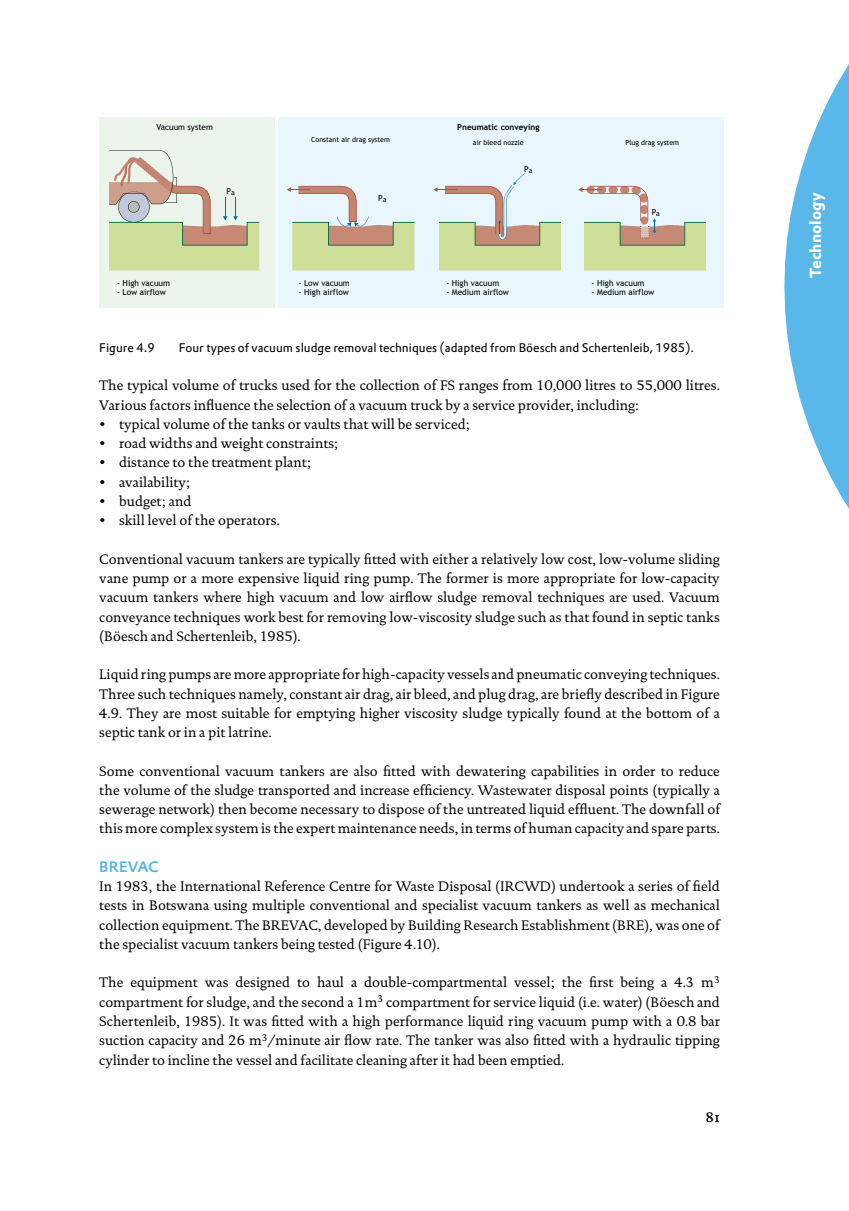
<style>
.page{position:relative;width:849px;height:1211px;background:#fff}
.page>*{position:absolute;margin:0;border:0;box-sizing:border-box;transform-origin:0 0}
.t1{font:700 15.75px "DTL Prokyon TOT";color:#fff}
.t2{font:500 14.88px "DTL Prokyon TOT";letter-spacing:.005em;color:#51b5e8}
.t3{font:14px/19.2px "DTL Documenta";color:#000;text-align:justify}
.t4{font:700 14px "DTL Documenta SP Semi";color:#000}
.t5{font:12.25px "DTL Prokyon TOT";color:#000}
.t6{font:8.22px "Trebuchet MS";color:#000}
.t7{font:700 8.22px "Trebuchet MS";color:#000}
.t8{font:7.17px "Trebuchet MS";color:#000}
</style>
<div class="page">
<svg style="left:784px;top:66px;width:64px;height:441px;fill:#59b8e9"></svg>
<div style="left:99px;top:117px;width:175px;height:190px;background:#ebf5ec"></div>
<div style="left:278px;top:117px;width:445px;height:190px;background:#eaf6fe"></div>
<svg style="left:109px;top:150px;width:150px;height:120px"></svg>
<svg style="left:287px;top:186px;width:127px;height:84px"></svg>
<svg style="left:433px;top:173px;width:128px;height:97px"></svg>
<svg style="left:578px;top:186px;width:127px;height:84px"></svg>
<p class="t6" style="left:156px;top:123px;width:58px">Vacuum system</p>
<p class="t7" style="left:457px;top:122px;width:84px">Pneumatic conveying</p>
<p class="t8" style="left:311px;top:135px;width:80px">Constant air drag system</p>
<p class="t8" style="left:473px;top:138px;width:52px">air bleed nozzle</p>
<p class="t8" style="left:625px;top:138px;width:55px">Plug drag system</p>
<p class="t6" style="left:117px;top:278px;width:54px">- High vacuum</p>
<p class="t6" style="left:117px;top:288px;width:50px">- Low airflow</p>
<p class="t6" style="left:226px;top:186px;width:10px">P<sub>a</sub></p>
<p class="t6" style="left:378px;top:193px;width:10px">P<sub>a</sub></p>
<p class="t6" style="left:298px;top:278px;width:53px">- Low vacuum</p>
<p class="t6" style="left:298px;top:288px;width:52px">- High airflow</p>
<p class="t6" style="left:524px;top:164px;width:10px">P<sub>a</sub></p>
<p class="t6" style="left:446px;top:278px;width:54px">- High vacuum</p>
<p class="t6" style="left:446px;top:288px;width:64px">- Medium airflow</p>
<p class="t6" style="left:651px;top:207px;width:10px">P<sub>a</sub></p>
<p class="t6" style="left:591px;top:278px;width:54px">- High vacuum</p>
<p class="t6" style="left:591px;top:288px;width:64px">- Medium airflow</p>
<p class="t5" style="left:99px;top:340px;width:57px">Figure 4.9</p>
<p class="t5" style="left:179px;top:340px;width:516px">Four types of vacuum sludge removal techniques (adapted from Böesch and Schertenleib, 1985).</p>
<p class="t3" style="left:99px;top:376px;width:622px">The typical volume of trucks used for the collection of FS ranges from 10,000 litres to 55,000 litres.<br>Various factors influence the selection of a vacuum truck by a service provider, including:</p>
<p class="t3" style="left:99px;top:414px;width:372px">• typical volume of the tanks or vaults that will be serviced;</p>
<p class="t3" style="left:99px;top:434px;width:240px">• road widths and weight constraints;</p>
<p class="t3" style="left:99px;top:453px;width:213px">• distance to the treatment plant;</p>
<p class="t3" style="left:99px;top:472px;width:93px">• availability;</p>
<p class="t3" style="left:99px;top:491px;width:94px">• budget; and</p>
<p class="t3" style="left:99px;top:511px;width:182px">• skill level of the operators.</p>
<p class="t3" style="left:99px;top:549px;width:622px">Conventional vacuum tankers are typically fitted with either a relatively low cost, low-volume sliding vane pump or a more expensive liquid ring pump. The former is more appropriate for low-capacity vacuum tankers where high vacuum and low airflow sludge removal techniques are used. Vacuum conveyance techniques work best for removing low-viscosity sludge such as that found in septic tanks (Böesch and Schertenleib, 1985).</p>
<p class="t3" style="left:99px;top:665px;width:622px">Liquid ring pumps are more appropriate for high-capacity vessels and pneumatic conveying techniques.<br>Three such techniques namely, constant air drag, air bleed, and plug drag, are briefly described in Figure 4.9. They are most suitable for emptying higher viscosity sludge typically found at the bottom of a septic tank or in a pit latrine.</p>
<p class="t3" style="left:99px;top:761px;width:622px">Some conventional vacuum tankers are also fitted with dewatering capabilities in order to reduce the volume of the sludge transported and increase efficiency. Wastewater disposal points (typically a sewerage network) then become necessary to dispose of the untreated liquid effluent. The downfall of this more complex system is the expert maintenance needs, in terms of human capacity and spare parts.</p>
<p class="t2" style="left:99px;top:857px;width:61px">BREVAC</p>
<p class="t3" style="left:99px;top:876px;width:622px">In 1983, the International Reference Centre for Waste Disposal (IRCWD) undertook a series of field tests in Botswana using multiple conventional and specialist vacuum tankers as well as mechanical collection equipment. The BREVAC, developed by Building Research Establishment (BRE), was one of the specialist vacuum tankers being tested (Figure 4.10).</p>
<p class="t3" style="left:99px;top:973px;width:622px">The equipment was designed to haul a double-compartmental vessel; the first being a 4.3 m<sup>3 </sup>compartment for sludge, and the second a 1m<sup>3</sup> compartment for service liquid (i.e. water) (Böesch and Schertenleib, 1985). It was fitted with a high performance liquid ring vacuum pump with a 0.8 bar suction capacity and 26 m<sup>3</sup>/minute air flow rate. The tanker was also fitted with a hydraulic tipping cylinder to incline the vessel and facilitate cleaning after it had been emptied.</p>
<p class="t4" style="left:705px;top:1109px;width:16px">81</p>
<p class="t1" style="left:804px;top:278px;width:87px;rotate:-90deg">Technology</p>
</div>
